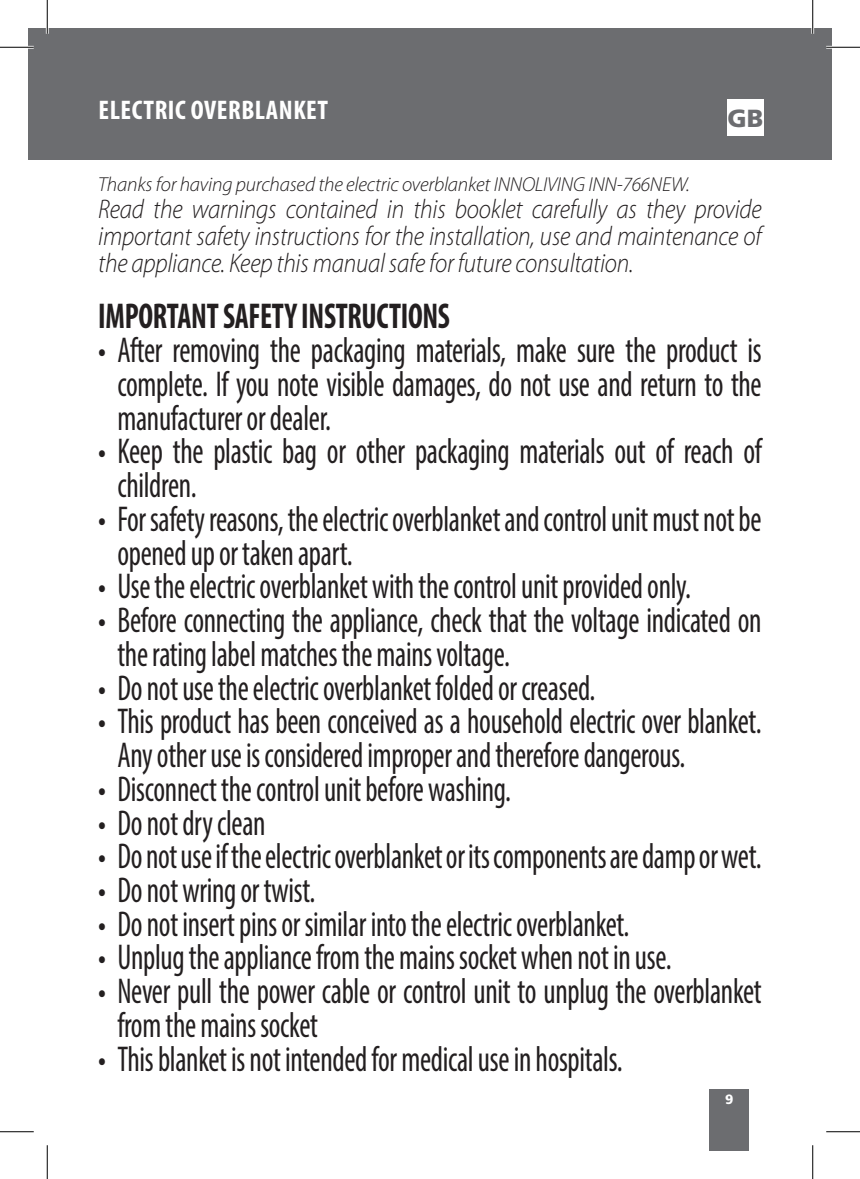
<style>
.page{position:relative;width:860px;height:1179px;background:#fff}
.page>*{position:absolute;margin:0;border:0;box-sizing:border-box;transform-origin:0 0}
.t1{font:condensed 36px/33.8px "Myriad Pro";letter-spacing:-.01em;color:#231f20;scale:.85 1}
.t2{font:700 condensed 36px "Myriad Pro";letter-spacing:-.01em;color:#231f20;scale:.85 1}
.t3{font:italic 300 27px/27px "Myriad Pro";letter-spacing:-.01em;color:#231f20;text-align:justify;scale:.9 1}
.t4{font:700 condensed 27px "Myriad Pro";letter-spacing:.02em;color:#fff}
.t5{font:900 24.75px "Frutiger LT Std";color:#6c6d70}
.t6{font:italic 300 20.25px "Myriad Pro";letter-spacing:-.01em;color:#231f20}
.t7{font:900 13.5px "Frutiger LT Std";color:#fff}
</style>
<div class="page">
<div style="left:47px;top:28px;width:785px;height:132px;background:#6c6d70"></div>
<div style="left:28px;top:28px;width:19px;height:132px;background:#6c6d70"></div>
<div style="left:710px;top:1089px;width:39px;height:62px;background:#6c6d70"></div>
<div style="left:727px;top:99px;width:36px;height:36px;background:#fff"></div>
<hr style="left:0;top:46px;width:34px;height:3px;background:#fff">
<hr style="left:826px;top:46px;width:34px;height:3px;background:#fff">
<hr style="left:46px;top:0;width:3px;height:34px;background:#fff">
<hr style="left:811px;top:0;width:3px;height:34px;background:#fff">
<hr style="left:0;top:47px;width:34px;height:1px;background:#000">
<hr style="left:826px;top:47px;width:34px;height:1px;background:#000">
<hr style="left:0;top:1131px;width:34px;height:1px;background:#000">
<hr style="left:826px;top:1131px;width:34px;height:1px;background:#000">
<hr style="left:47px;top:0;width:1px;height:34px;background:#000">
<hr style="left:47px;top:1145px;width:1px;height:34px;background:#000">
<hr style="left:812px;top:0;width:1px;height:34px;background:#000">
<hr style="left:812px;top:1145px;width:1px;height:34px;background:#000">
<p class="t4" style="left:99px;top:93px;width:231px">ELECTRIC OVERBLANKET</p>
<p class="t5" style="left:727px;top:103px;width:37px">GB</p>
<p class="t6" style="left:98px;top:174px;width:593px">Thanks for having purchased the electric overblanket INNOLIVING INN-766NEW.</p>
<p class="t3" style="left:98px;top:196px;width:738px">Read the warnings contained in this booklet carefully as they provide important safety instructions for the installation, use and maintenance of the appliance. Keep this manual safe for future consultation.</p>
<p class="t2" style="left:98px;top:294px;width:415px">IMPORTANT SAFETY INSTRUCTIONS</p>
<p class="t1" style="left:117px;top:333px;width:759px;text-align:justify;text-indent:-19px">• After removing the packaging materials, make sure the product is complete. If you note visible damages, do not use and return to the manufacturer or dealer.</p>
<p class="t1" style="left:117px;top:434px;width:759px;text-indent:-19px">• Keep the plastic bag or other packaging materials out of reach of children.</p>
<p class="t1" style="left:117px;top:502px;width:759px;text-indent:-19px">• For safety reasons, the electric overblanket and control unit must not be opened up or taken apart.</p>
<p class="t1" style="left:98px;top:569px;width:699px">• Use the electric overblanket with the control unit provided only.</p>
<p class="t1" style="left:117px;top:603px;width:759px;text-indent:-19px">• Before connecting the appliance, check that the voltage indicated on the rating label matches the mains voltage.</p>
<p class="t1" style="left:98px;top:670px;width:586px">• Do not use the electric overblanket folded or creased.</p>
<p class="t1" style="left:117px;top:704px;width:759px;text-indent:-19px">• This product has been conceived as a household electric over blanket.<br>Any other use is considered improper and therefore dangerous.</p>
<p class="t1" style="left:98px;top:771px;width:487px">• Disconnect the control unit before washing.</p>
<p class="t1" style="left:98px;top:805px;width:198px">• Do not dry clean</p>
<p class="t1" style="left:98px;top:839px;width:782px">• Do not use if the electric overblanket or its components are damp or wet.</p>
<p class="t1" style="left:98px;top:873px;width:257px">• Do not wring or twist.</p>
<p class="t1" style="left:98px;top:906px;width:626px">• Do not insert pins or similar into the electric overblanket.</p>
<p class="t1" style="left:98px;top:940px;width:676px">• Unplug the appliance from the mains socket when not in use.</p>
<p class="t1" style="left:117px;top:974px;width:759px;text-indent:-19px">• Never pull the power cable or control unit to unplug the overblanket from the mains socket</p>
<p class="t1" style="left:98px;top:1041px;width:618px">• This blanket is not intended for medical use in hospitals.</p>
<p class="t7" style="left:725px;top:1091px;width:10px">9</p>
</div>
